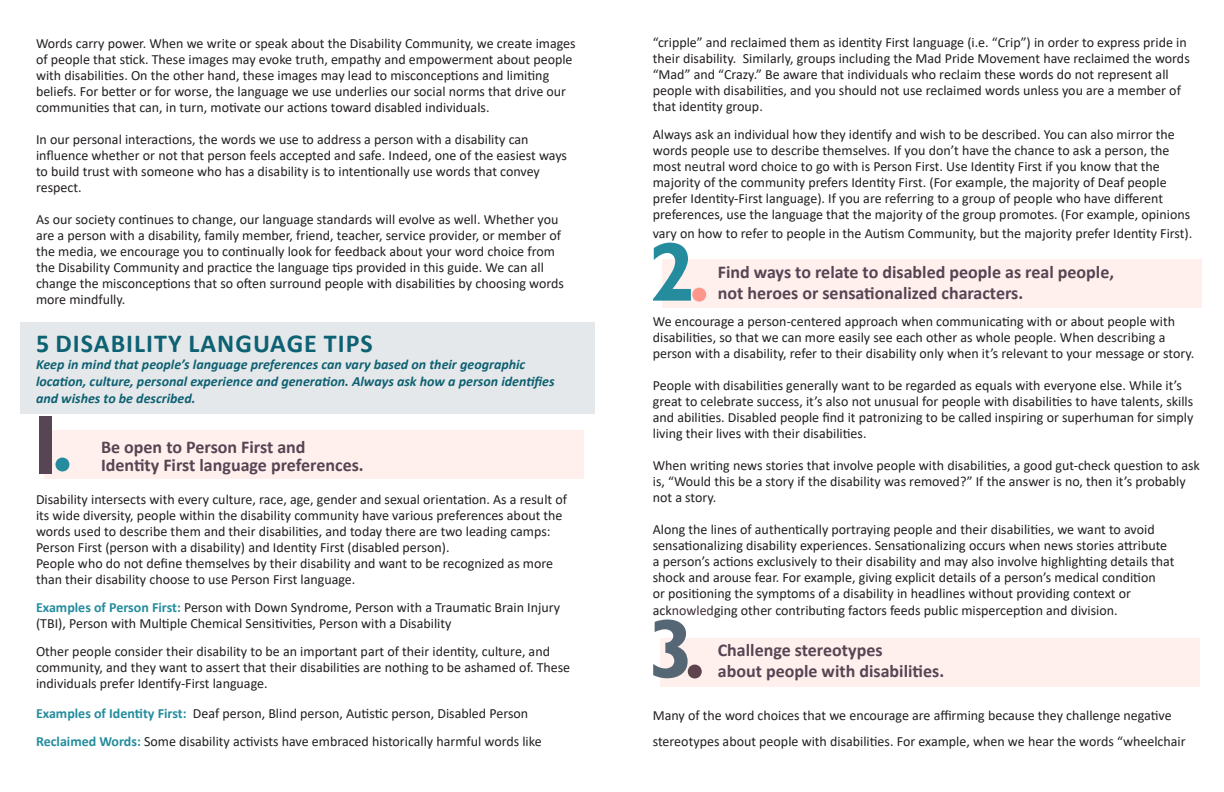
<style>
.page{position:relative;width:1224px;height:792px;background:#fff}
.page>*{position:absolute;margin:0;border:0;box-sizing:border-box;transform-origin:0 0}
.t1{font:700 84px "Gill Sans";color:#248c9d}
.t2{font:700 84px "Gill Sans";color:#556774}
.t3{font:700 84px "Gill Sans";color:#564553}
.t4{font:700 80px "Gill Sans";color:#248c9d}
.Main_Heading{font:700 26px "Calibri";letter-spacing:.04em;color:#006072}
.Subheading{font:700 18px/21.6px "Calibri";color:#564553}
._2nd_subheading{font:14px/16px "Calibri";color:#231f20}
.t5{font:italic 700 14px/16.8px "Calibri";color:#006072}
.s1{font-weight:700;color:#248c9d}
.s2{color:#42303b}
.s3{font-size:80px;color:#ff968c}
.s4{font-size:80px;color:#42303b}
</style>
<div class="page">
<div style="left:660px;top:639px;width:540px;height:48px;background:#ffefed"></div>
<div style="left:662px;top:260px;width:540px;height:48px;background:#ffefed"></div>
<div style="left:44px;top:431px;width:540px;height:48px;background:#ffefed"></div>
<div style="left:20px;top:322px;width:575px;height:92px;background:#e5e8ea"></div>
<p class="_2nd_subheading" style="left:36px;top:35px;width:541px">Words carry power. When we write or speak about the Disability Community, we create images of people that stick. These images may evoke truth, empathy and empowerment about people with disabilities. On the other hand, these images may lead to misconceptions and limiting beliefs. For better or for worse, the language we use underlies our social norms that drive our communities that can, in turn, motivate our actions toward disabled individuals.</p>
<p class="_2nd_subheading" style="left:36px;top:131px;width:533px">In our personal interactions, the words we use to address a person with a disability can influence whether or not that person feels accepted and safe. Indeed, one of the easiest ways to build trust with someone who has a disability is to intentionally use words that convey respect.</p>
<p class="_2nd_subheading" style="left:36px;top:210px;width:530px">As our society continues to change, our language standards will evolve as well. Whether you are a person with a disability, family member, friend, teacher, service provider, or member of the media, we encourage you to continually look for feedback about your word choice from the Disability Community and practice the language tips provided in this guide. We can all change the misconceptions that so often surround people with disabilities by choosing words more mindfully.</p>
<p class="Main_Heading" style="left:36px;top:325px;width:338px">5 DISABILITY LANGUAGE TIPS</p>
<p class="t5" style="left:36px;top:356px;width:520px">Keep in mind that people’s language preferences can vary based on their geographic location, culture, personal experience and generation. Always ask how a person identifies and wishes to be described.</p>
<p class="Subheading" style="left:101px;top:437px;width:264px;line-height:18px">Be open to Person First and<br>Identity First language preferences.</p>
<p class="_2nd_subheading" style="left:36px;top:491px;width:533px">Disability intersects with every culture, race, age, gender and sexual orientation. As a result of its wide diversity, people within the disability community have various preferences about the words used to describe them and their disabilities, and today there are two leading camps:<br>Person First (person with a disability) and Identity First (disabled person).</p>
<p class="_2nd_subheading" style="left:36px;top:555px;width:519px">People who do not define themselves by their disability and want to be recognized as more than their disability choose to use Person First language.</p>
<p class="_2nd_subheading" style="left:36px;top:599px;width:526px"><span class="s1">Examples of Person First:</span> Person with Down Syndrome, Person with a Traumatic Brain Injury (TBI), Person with Multiple Chemical Sensitivities, Person with a Disability</p>
<p class="_2nd_subheading" style="left:36px;top:643px;width:536px">Other people consider their disability to be an important part of their identity, culture, and community, and they want to assert that their disabilities are nothing to be ashamed of. These individuals prefer Identify-First language.</p>
<p class="_2nd_subheading" style="left:36px;top:705px;width:494px"><span class="s1">Examples of Identity First:</span> Deaf person, Blind person, Autistic person, Disabled Person</p>
<p class="_2nd_subheading" style="left:36px;top:733px;width:507px"><span class="s1">Reclaimed Words:</span> Some disability activists have embraced historically harmful words like</p>
<p class="t3" style="left:22px;top:394px;width:48px">1</p>
<p class="t4" style="left:52px;top:396px;width:23px">.</p>
<p class="_2nd_subheading" style="left:653px;top:34px;width:539px">“cripple” and reclaimed them as identity First language (i.e. “Crip”) in order to express pride in their disability. Similarly, groups including the Mad Pride Movement have reclaimed the words “Mad” and “Crazy.” Be aware that individuals who reclaim these words do not represent all people with disabilities, and you should not use reclaimed words unless you are a member of that identity group.</p>
<p class="_2nd_subheading" style="left:653px;top:126px;width:539px">Always ask an individual how they identify and wish to be described. You can also mirror the words people use to describe themselves. If you don’t have the chance to ask a person, the most neutral word choice to go with is Person First. Use Identity First if you know that the majority of the community prefers Identity First. (For example, the majority of Deaf people prefer Identity-First language). If you are referring to a group of people who have different preferences, use the language that the majority of the group promotes. (For example, opinions</p>
<p class="_2nd_subheading" style="left:653px;top:225px;width:541px">vary on how to refer to people in the Autism Community, but the majority prefer Identity First).</p>
<p class="Subheading" style="left:718px;top:260px;width:398px">Find ways to relate to disabled people as real people, not heroes or sensationalized characters.</p>
<p class="_2nd_subheading" style="left:653px;top:313px;width:543px">We encourage a person-centered approach when communicating with or about people with disabilities, so that we can more easily see each other as whole people. When describing a person with a disability, refer to their disability only when it’s relevant to your message or story.</p>
<p class="_2nd_subheading" style="left:653px;top:377px;width:542px">People with disabilities generally want to be regarded as equals with everyone else. While it’s great to celebrate success, it’s also not unusual for people with disabilities to have talents, skills and abilities. Disabled people find it patronizing to be called inspiring or superhuman for simply living their lives with their disabilities.</p>
<p class="_2nd_subheading" style="left:653px;top:457px;width:549px">When writing news stories that involve people with disabilities, a good gut-check question to ask is, “Would this be a story if the disability was removed?” If the answer is no, then it’s probably not a story.</p>
<p class="_2nd_subheading" style="left:653px;top:521px;width:523px">Along the lines of authentically portraying people and their disabilities, we want to avoid sensationalizing disability experiences. Sensationalizing occurs when news stories attribute a person’s actions exclusively to their disability and may also involve highlighting details that shock and arouse fear. For example, giving explicit details of a person’s medical condition<br>or positioning the symptoms of a disability in headlines without providing context or ack<span class="s2">nowled</span>ging other contributing factors feeds public misperception and division.</p>
<p class="Subheading" style="left:718px;top:638px;width:228px">Challenge stereotypes<br>about people with disabilities.</p>
<p class="_2nd_subheading" style="left:653px;top:702px;width:534px;line-height:26px">Many of the word choices that we encourage are affirming because they challenge negative stereotypes about people with disabilities. For example, when we hear the words “wheelchair</p>
<p class="t1" style="left:648px;top:222px;width:63px">2<span class="s3">.</span></p>
<p class="t2" style="left:648px;top:599px;width:59px">3<span class="s4">.</span></p>
</div>
